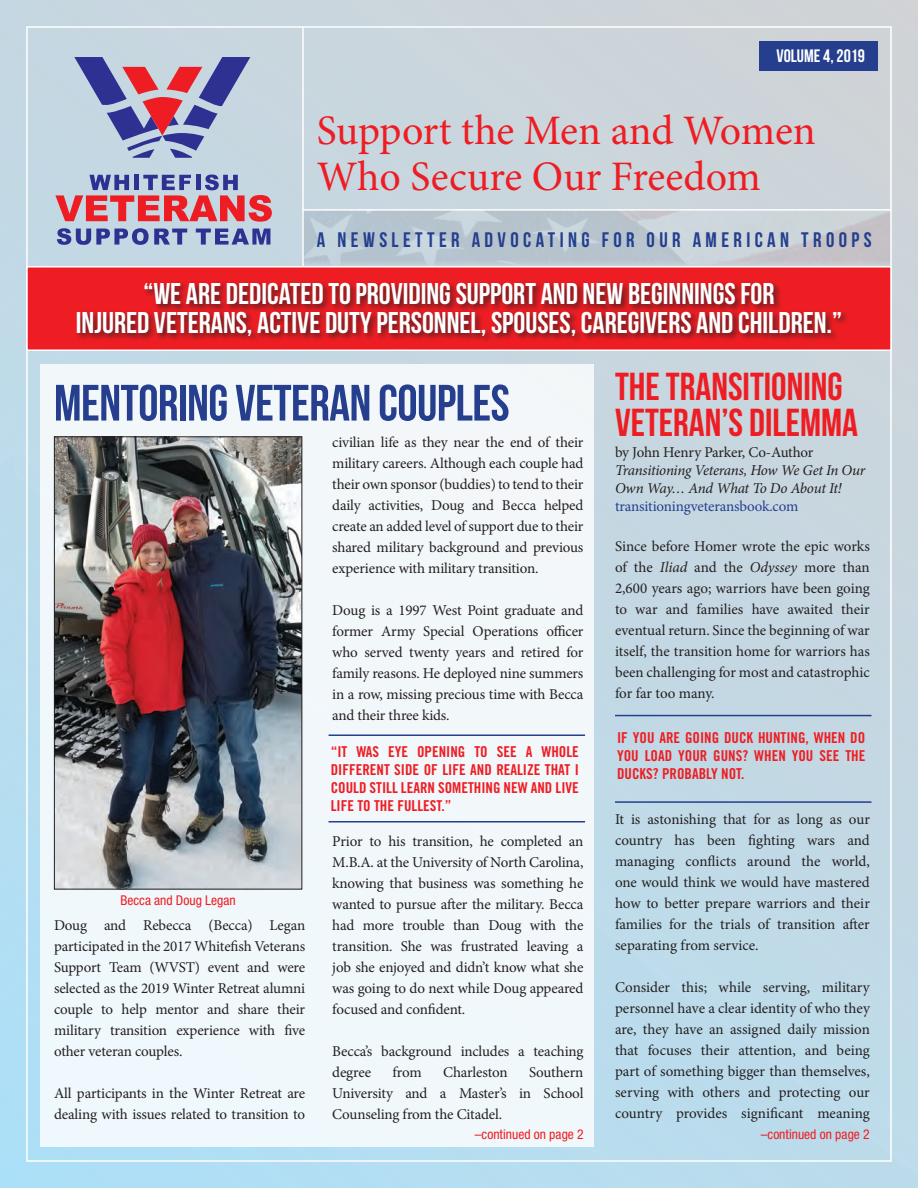
<style>
.page{position:relative;width:918px;height:1188px;background:#fff}
.page>*{position:absolute;margin:0;border:0;box-sizing:border-box;transform-origin:0 0}
.t1{font:51px "Bebas Neue";letter-spacing:-.01em;color:#253f8e}
.t2{font:42px/46.5px "Minion Pro";letter-spacing:-.005em;color:#ee1d23}
.t3{font:39px/36px "Bebas Neue";color:#ee1d23}
.t4{font:30px/28.5px "Bebas Neue";color:#fff;text-align:center}
.t5{font:21px "Bebas Neue";letter-spacing:.21em;color:#253f8e}
.t6{font:18px "Bebas Neue";color:#fff}
.t7{font:15px/21px "Minion Pro";letter-spacing:-.01em;color:#231f20;text-align:justify}
.t8{font:15px/18px "Trade Gothic LT Std Bd Cn 20";color:#ee1d23;text-align:justify}
.t9{font:italic 15px/18px "Minion Pro";letter-spacing:-.025em;color:#231f20}
.t10{font:15px "Minion Pro";letter-spacing:-.01em;color:#253f8e}
.t11{font:condensed 13.5px "Helvetica Neue";color:#ee1d23}
.s1{font-style:italic}
</style>
<div class="page">
<div style="left:0;top:0;width:918px;height:1188px;background:linear-gradient(to bottom,#cdd4da,#bbdced)"></div>
<img style="left:304px;top:211px;width:585px;height:55px">
<div style="left:40px;top:364px;width:554px;height:784px;background:#f1f7fb"></div>
<div style="left:26px;top:266px;width:866px;height:85px;background:#ee1d23;border:2px solid #fff"></div>
<div style="left:75px;top:281px;width:774px;height:64px;background:#231f20;opacity:.75"></div>
<svg style="left:57px;top:228px;width:130px;height:17px"></svg>
<svg style="left:196px;top:229px;width:74px;height:16px"></svg>
<svg style="left:55px;top:175px;width:217px;height:47px"></svg>
<svg style="left:74px;top:57px;width:176px;height:101px"></svg>
<hr style="left:302px;top:27px;width:2px;height:239px;background:#fff">
<hr style="left:302px;top:209px;width:589px;height:2px;background:#fff">
<svg style="left:0;top:0;width:14px;height:1188px"></svg>
<div style="left:759px;top:41px;width:119px;height:29px;background:#253f8e"></div>
<hr style="left:329px;top:734px;width:256px;height:2px;background:#253f8e">
<hr style="left:329px;top:821px;width:256px;height:2px;background:#253f8e">
<img style="left:56px;top:438px;width:244px;height:450px">
<div style="left:54px;top:436px;width:248px;height:454px;border:1px solid #231f20"></div>
<hr style="left:615px;top:715px;width:257px;height:1px;background:#253f8e">
<hr style="left:615px;top:801px;width:257px;height:2px;background:#253f8e">
<p class="t6" style="left:777px;top:46px;width:90px">VOLUME 4, 2019</p>
<h2 class="t2" style="left:317px;top:107px;width:500px">Support the Men and Women<br>Who Secure Our Freedom</h2>
<h3 class="t5" style="left:317px;top:228px;width:556px">A NEWSLETTER ADVOCATING FOR OUR AMERICAN TROOPS</h3>
<h3 class="t4" style="left:76px;top:279px;width:768px">“WE ARE DEDICATED TO PROVIDING SUPPORT AND NEW BEGINNINGS FOR<br>INJURED VETERANS, ACTIVE DUTY PERSONNEL, SPOUSES, CAREGIVERS AND CHILDREN.”</h3>
<h1 class="t1" style="left:54px;top:375px;width:457px">MENTORING VETERAN COUPLES</h1>
<p class="t7" style="left:332px;top:432px;width:253px">civilian life as they near the end of their military careers. Although each couple had their own sponsor (buddies) to tend to their daily activities, Doug and Becca helped create an added level of support due to their shared military background and previous experience with military transition.</p>
<p class="t7" style="left:332px;top:600px;width:253px">Doug is a 1997 West Point graduate and former Army Special Operations officer who served twenty years and retired for family reasons. He deployed nine summers in a row, missing precious time with Becca and their three kids.</p>
<p class="t11" style="left:121px;top:892px;width:117px">Becca and Doug Legan</p>
<p class="t7" style="left:54px;top:915px;width:253px">Doug and Rebecca (Becca) Legan participated in the 2017 Whitefish Veterans Support Team (WVST) event and were selected as the 2019 Winter Retreat alumni couple to help mentor and share their military transition experience with five other veteran couples.</p>
<p class="t7" style="left:54px;top:1083px;width:253px">All participants in the Winter Retreat are dealing with issues related to transition to</p>
<p class="t8" style="left:331px;top:742px;width:250px">“IT WAS EYE OPENING TO SEE A WHOLE DIFFERENT SIDE OF LIFE AND REALIZE THAT I COULD STILL LEARN SOMETHING NEW AND LIVE LIFE TO THE FULLEST.”</p>
<p class="t7" style="left:332px;top:831px;width:253px">Prior to his transition, he completed an M.B.A. at the University of North Carolina, knowing that business was something he wanted to pursue after the military. Becca had more trouble than Doug with the transition. She was frustrated leaving a job she enjoyed and didn’t know what she was going to do next while Doug appeared focused and confident.</p>
<p class="t7" style="left:332px;top:1041px;width:253px">Becca’s background includes a teaching degree</p>
<p class="t7" style="left:332px;top:1062px;width:253px;text-indent:197px">Southern University and a Master’s in School Counseling from the Citadel.</p>
<p class="t7" style="left:393px;top:1062px;width:31px">from</p>
<p class="t7" style="left:443px;top:1062px;width:66px">Charleston</p>
<h3 class="t3" style="left:615px;top:368px;width:245px">THE TRANSITIONING<br>VETERAN’S DILEMMA</h3>
<p class="t7" style="left:615px;top:442px;width:200px">by John Henry Parker, Co-Author</p>
<p class="t9" style="left:615px;top:461px;width:252px">Transitioning Veterans, How We Get In Our<br>Own Way… And What To Do About It!</p>
<p class="t10" style="left:615px;top:496px;width:185px">transitioningveteransbook.com</p>
<p class="t7" style="left:615px;top:536px;width:256px">Since before Homer wrote the epic works of the <span class="s1">Iliad</span> and the <span class="s1">Odyssey</span> more than 2,600 years ago; warriors have been going to war and families have awaited their eventual return. Since the beginning of war itself, the transition home for warriors has been challenging for most and catastrophic for far too many.</p>
<p class="t8" style="left:617px;top:729px;width:250px">IF YOU ARE GOING DUCK HUNTING, WHEN DO YOU LOAD YOUR GUNS? WHEN YOU SEE THE DUCKS? PROBABLY NOT.</p>
<p class="t7" style="left:615px;top:809px;width:256px">It is astonishing that for as long as our country has been fighting wars and managing conflicts around the world, one would think we would have mastered how to better prepare warriors and their families for the trials of transition after separating from service.</p>
<p class="t7" style="left:615px;top:977px;width:256px">Consider this; while serving, military personnel have a clear identity of who they are, they have an assigned daily mission that focuses their attention, and being part of something bigger than themselves, serving with others and protecting our country provides significant meaning</p>
<p class="t11" style="left:475px;top:1126px;width:110px">–continued on page 2</p>
<p class="t11" style="left:761px;top:1126px;width:110px">–continued on page 2</p>
</div>
